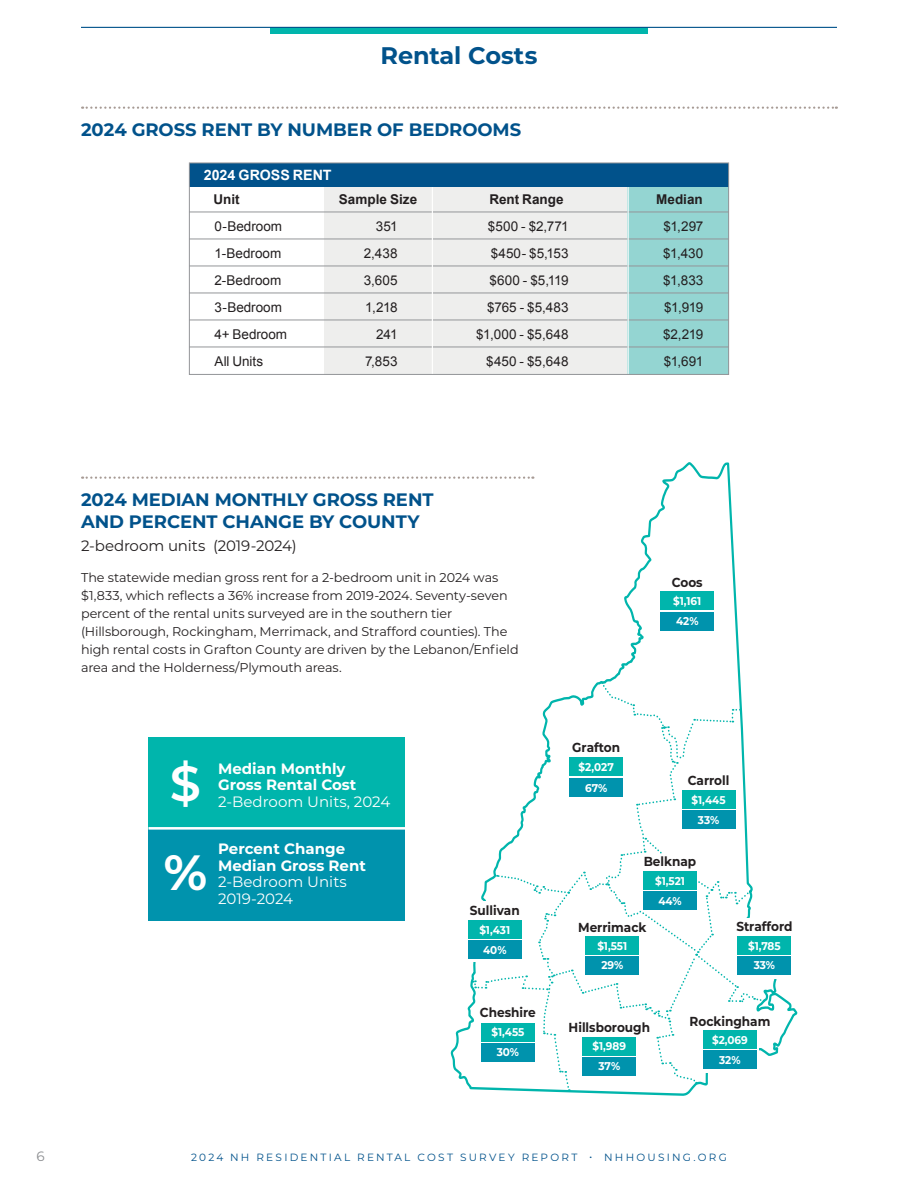
<style>
.page{position:relative;width:918px;height:1188px;background:#fff}
.page>*{position:absolute;margin:0;border:0;box-sizing:border-box;transform-origin:0 0}
.RR_-_chart_text_-_italic{font:700 49.5px "Montserrat";color:#fff}
.RR_-_chart_text_-_italic-2{font:600 49.5px "Montserrat";color:#fff}
.RR_-_Page_Title{font:700 24px "Montserrat";letter-spacing:-.005em;color:#01528b}
.RR_-_Chart_title{font:700 18px/22.5px "Montserrat";letter-spacing:-.005em;color:#01528b}
.t1{font:700 15px/16.5px "Montserrat";color:#fff}
.t2{font:15px "Montserrat";color:#fff}
.RR_-_Chart_subtitle{font:15px "Montserrat";letter-spacing:-.01em;color:#231f20}
.RR_-_Text_bulleted{font:700 14.25px "Arial";color:#fff}
.RR_-_Text_bulleted-2{font:13.5px "Arial";color:#231f20}
.RR_-_Text_bulleted-3{font:700 13.5px "Arial";letter-spacing:.005em;color:#231f20}
.t3{font:13.5px "Montserrat";color:#8a8c8f}
.t4{font:700 13.05px "Montserrat";color:#231f20;scale:.93 1}
.RR_-_chart_text{font:12.75px/18px "Montserrat";letter-spacing:-.01em;color:#231f20}
.t5{font:700 11.25px/19.8px "Montserrat";color:#fff;text-align:center;scale:.93 1}
.t6{font:10.5px "Montserrat";letter-spacing:.215em;color:#01528b}
</style>
<div class="page">
<svg style="left:450px;top:462px;width:348px;height:634px"></svg>
<svg style="left:473px;top:682px;width:292px;height:409px"></svg>
<svg style="left:699px;top:1028px;width:60px;height:45px"></svg>
<div style="left:462px;top:902px;width:71px;height:60px;background:#fff"></div>
<div style="left:736px;top:918px;width:68px;height:61px;background:#fff"></div>
<div style="left:661px;top:592px;width:53px;height:18px;background:#00b5ac"></div>
<div style="left:661px;top:612px;width:53px;height:18px;background:#0093ad"></div>
<div style="left:570px;top:758px;width:53px;height:18px;background:#00b5ac"></div>
<div style="left:570px;top:778px;width:53px;height:18px;background:#0093ad"></div>
<div style="left:682px;top:791px;width:53px;height:18px;background:#00b5ac"></div>
<div style="left:682px;top:811px;width:53px;height:18px;background:#0093ad"></div>
<div style="left:643px;top:854px;width:53px;height:19px;background:#fff"></div>
<div style="left:643px;top:872px;width:54px;height:18px;background:#00b5ac"></div>
<div style="left:643px;top:892px;width:54px;height:18px;background:#0093ad"></div>
<div style="left:586px;top:937px;width:53px;height:18px;background:#00b5ac"></div>
<div style="left:586px;top:957px;width:53px;height:18px;background:#0093ad"></div>
<div style="left:481px;top:1023px;width:54px;height:18px;background:#00b5ac"></div>
<div style="left:481px;top:1043px;width:54px;height:18px;background:#0093ad"></div>
<div style="left:468px;top:921px;width:54px;height:18px;background:#00b5ac"></div>
<div style="left:468px;top:941px;width:54px;height:18px;background:#0093ad"></div>
<div style="left:738px;top:936px;width:53px;height:18px;background:#00b5ac"></div>
<div style="left:738px;top:956px;width:53px;height:19px;background:#0093ad"></div>
<div style="left:583px;top:1037px;width:53px;height:18px;background:#00b5ac"></div>
<div style="left:583px;top:1057px;width:53px;height:19px;background:#0093ad"></div>
<div style="left:703px;top:1031px;width:54px;height:18px;background:#00b5ac"></div>
<div style="left:703px;top:1051px;width:54px;height:18px;background:#0093ad"></div>
<div style="left:270px;top:27px;width:378px;height:7px;background:#00b5ac"></div>
<hr style="left:81px;top:27px;width:756px;height:1px;background:#01528b">
<svg style="left:82px;top:107px;width:755px;height:2px"></svg>
<svg style="left:82px;top:477px;width:451px;height:2px"></svg>
<div style="left:148px;top:737px;width:257px;height:92px;background:#00b5ac"></div>
<div style="left:148px;top:829px;width:257px;height:92px;background:#0093ad"></div>
<hr style="left:148px;top:827px;width:257px;height:3px;background:#fff">
<div style="left:324px;top:163px;width:405px;height:212px;background:#eeeeed"></div>
<div style="left:628px;top:163px;width:101px;height:212px;background:#94d5d2"></div>
<hr style="left:189px;top:212px;width:540px;height:1px;background:#939598">
<hr style="left:189px;top:239px;width:540px;height:1px;background:#939598">
<hr style="left:189px;top:266px;width:540px;height:1px;background:#939598">
<hr style="left:189px;top:293px;width:540px;height:1px;background:#939598">
<hr style="left:189px;top:320px;width:540px;height:1px;background:#939598">
<hr style="left:189px;top:347px;width:540px;height:1px;background:#939598">
<div style="left:189px;top:163px;width:540px;height:24px;background:#01528b"></div>
<hr style="left:432px;top:187px;width:1px;height:188px;background:#fff">
<hr style="left:628px;top:187px;width:1px;height:188px;background:#fff">
<div style="left:189px;top:163px;width:540px;height:212px;border:1px solid #939598"></div>
<p class="RR_-_Page_Title" style="left:381px;top:38px;width:158px">Rental Costs</p>
<p class="RR_-_Chart_title" style="left:81px;top:117px;width:442px">2024 GROSS RENT BY NUMBER OF BEDROOMS</p>
<p class="RR_-_Text_bulleted" style="left:204px;top:166px;width:129px">2024 GROSS RENT</p>
<p class="RR_-_Text_bulleted-3" style="left:213px;top:190px;width:28px">Unit</p>
<p class="RR_-_Text_bulleted-3" style="left:339px;top:190px;width:80px">Sample Size</p>
<p class="RR_-_Text_bulleted-3" style="left:489px;top:190px;width:76px">Rent Range</p>
<p class="RR_-_Text_bulleted-3" style="left:656px;top:190px;width:48px">Median</p>
<p class="RR_-_Text_bulleted-2" style="left:215px;top:217px;width:69px">0-Bedroom</p>
<p class="RR_-_Text_bulleted-2" style="left:376px;top:217px;width:23px">351</p>
<p class="RR_-_Text_bulleted-2" style="left:488px;top:217px;width:82px">$500 - $2,771</p>
<p class="RR_-_Text_bulleted-2" style="left:663px;top:217px;width:42px">$1,297</p>
<p class="RR_-_Text_bulleted-2" style="left:215px;top:244px;width:68px">1-Bedroom</p>
<p class="RR_-_Text_bulleted-2" style="left:364px;top:244px;width:35px">2,438</p>
<p class="RR_-_Text_bulleted-2" style="left:491px;top:244px;width:79px">$450- $5,153</p>
<p class="RR_-_Text_bulleted-2" style="left:663px;top:244px;width:42px">$1,430</p>
<p class="RR_-_Text_bulleted-2" style="left:215px;top:271px;width:68px">2-Bedroom</p>
<p class="RR_-_Text_bulleted-2" style="left:364px;top:271px;width:35px">3,605</p>
<p class="RR_-_Text_bulleted-2" style="left:489px;top:271px;width:81px">$600 - $5,119</p>
<p class="RR_-_Text_bulleted-2" style="left:663px;top:271px;width:42px">$1,833</p>
<p class="RR_-_Text_bulleted-2" style="left:215px;top:298px;width:69px">3-Bedroom</p>
<p class="RR_-_Text_bulleted-2" style="left:365px;top:298px;width:34px">1,218</p>
<p class="RR_-_Text_bulleted-2" style="left:487px;top:298px;width:83px">$765 - $5,483</p>
<p class="RR_-_Text_bulleted-2" style="left:664px;top:298px;width:41px">$1,919</p>
<p class="RR_-_Text_bulleted-2" style="left:215px;top:325px;width:74px">4+ Bedroom</p>
<p class="RR_-_Text_bulleted-2" style="left:376px;top:325px;width:23px">241</p>
<p class="RR_-_Text_bulleted-2" style="left:476px;top:325px;width:94px">$1,000 - $5,648</p>
<p class="RR_-_Text_bulleted-2" style="left:663px;top:325px;width:42px">$2,219</p>
<p class="RR_-_Text_bulleted-2" style="left:215px;top:352px;width:50px">All Units</p>
<p class="RR_-_Text_bulleted-2" style="left:365px;top:352px;width:34px">7,853</p>
<p class="RR_-_Text_bulleted-2" style="left:486px;top:352px;width:84px">$450 - $5,648</p>
<p class="RR_-_Text_bulleted-2" style="left:664px;top:352px;width:41px">$1,691</p>
<p class="RR_-_Chart_title" style="left:81px;top:487px;width:354px">2024 MEDIAN MONTHLY GROSS RENT<br>AND PERCENT CHANGE BY COUNTY</p>
<p class="RR_-_Chart_subtitle" style="left:81px;top:535px;width:217px">2-bedroom units (2019-2024)</p>
<p class="RR_-_chart_text" style="left:81px;top:568px;width:439px">The statewide median gross rent for a 2-bedroom unit in 2024 was $1,833, which reflects a 36% increase from 2019-2024. Seventy-seven percent of the rental units surveyed are in the southern tier (Hillsborough, Rockingham, Merrimack, and Strafford counties). The high rental costs in Grafton County are driven by the Lebanon/Enfield area and the Holderness/Plymouth areas.</p>
<p class="RR_-_chart_text_-_italic-2" style="left:170px;top:749px;width:33px">$</p>
<p class="RR_-_chart_text_-_italic" style="left:164px;top:837px;width:45px">%</p>
<p class="t1" style="left:218px;top:759px;width:140px">Median Monthly<br>Gross Rental Cost</p>
<p class="t2" style="left:218px;top:791px;width:174px">2-Bedroom Units, 2024</p>
<p class="t1" style="left:218px;top:840px;width:149px">Percent Change<br>Median Gross Rent</p>
<p class="t2" style="left:218px;top:872px;width:130px">2-Bedroom Units</p>
<p class="t2" style="left:218px;top:888px;width:77px">2019-2024</p>
<p class="t4" style="left:470px;top:901px;width:55px">Sullivan</p>
<p class="t5" style="left:479px;top:919px;width:35px">$1,431<br>40%</p>
<p class="t4" style="left:672px;top:573px;width:35px">Coos</p>
<p class="t5" style="left:673px;top:591px;width:32px">$1,161</p>
<p class="t5" style="left:676px;top:610px;width:26px">42%</p>
<p class="t4" style="left:572px;top:738px;width:53px">Grafton</p>
<p class="t5" style="left:579px;top:756px;width:39px;line-height:20.5px">$2,027<br>67%</p>
<p class="t4" style="left:688px;top:771px;width:46px">Carroll</p>
<p class="t5" style="left:692px;top:790px;width:38px">$1,445<br>33%</p>
<p class="t4" style="left:644px;top:852px;width:58px">Belknap</p>
<p class="t4" style="left:578px;top:918px;width:75px">Merrimack</p>
<p class="t5" style="left:597px;top:936px;width:34px;line-height:19.2px">$1,551<br>29%</p>
<p class="t5" style="left:655px;top:871px;width:34px;line-height:19.2px;text-align:left">$1,521<br>44%</p>
<p class="t4" style="left:736px;top:917px;width:62px">Strafford</p>
<p class="t5" style="left:748px;top:935px;width:37px">$1,785<br>33%</p>
<p class="t4" style="left:480px;top:1003px;width:62px">Cheshire</p>
<p class="t4" style="left:690px;top:1012px;width:88px">Rockingham</p>
<p class="t4" style="left:569px;top:1018px;width:89px">Hillsborough</p>
<p class="t5" style="left:491px;top:1022px;width:37px">$1,455<br>30%</p>
<p class="t5" style="left:712px;top:1029px;width:40px;line-height:20.2px">$2,069<br>32%</p>
<p class="t5" style="left:593px;top:1036px;width:38px">$1,989<br>37%</p>
<p class="t3" style="left:36px;top:1147px;width:10px">6</p>
<p class="t6" style="left:191px;top:1150px;width:537px">2024 NH RESIDENTIAL RENTAL COST SURVEY REPORT • NHHOUSING.ORG</p>
</div>
